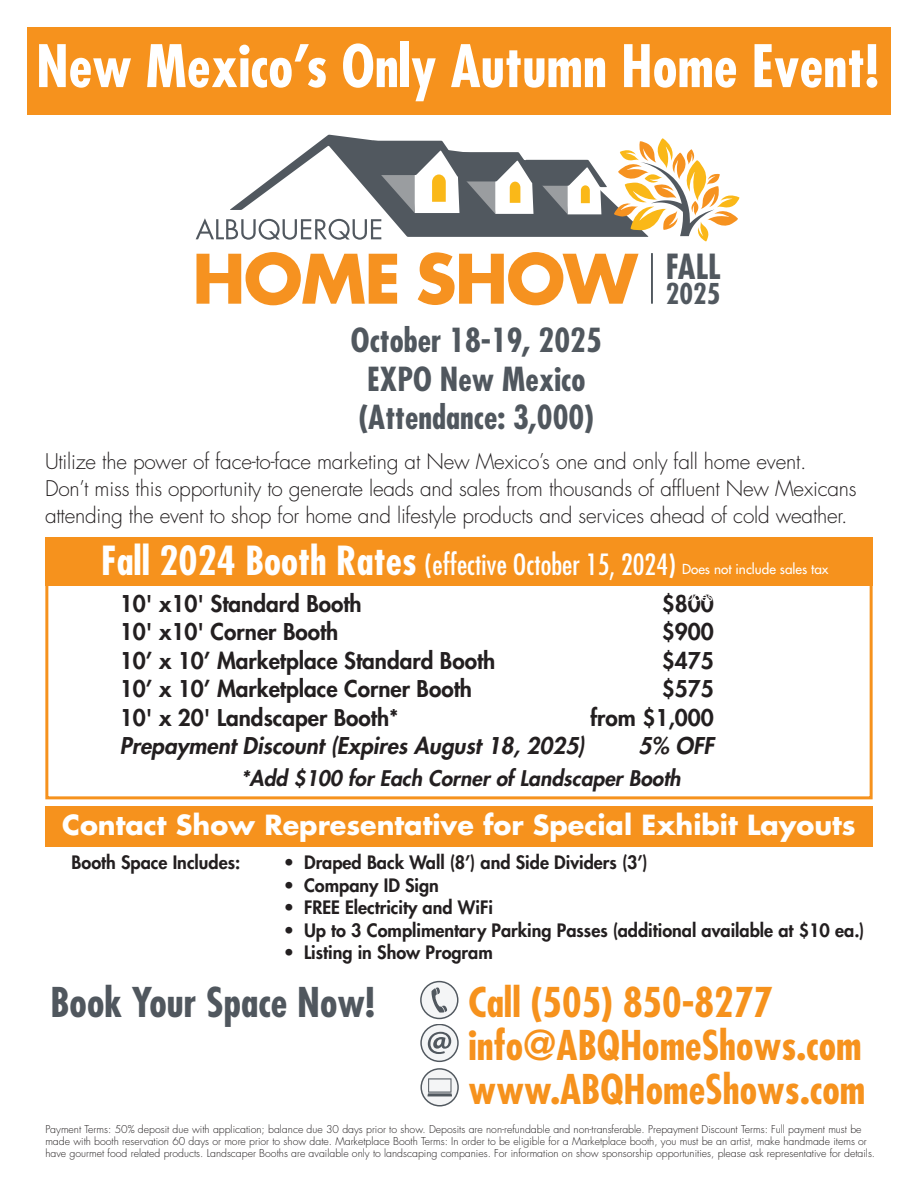
<style>
.page{position:relative;width:918px;height:1188px;background:#fff}
.page>*{position:absolute;margin:0;border:0;box-sizing:border-box;transform-origin:0 0}
.t1{font:700 condensed 57px "Futura";color:#fff}
.t2{font:700 condensed 39.9px/43.3px "Futura";color:#f6921d}
.t3{font:700 condensed 39.9px "Futura";color:#50575e}
.t4{font:700 condensed 33.75px "Futura";color:#51585f}
.t5{font:700 condensed 32.25px/38.7px "Futura";color:#50575e}
.t6{font:condensed 28.5px "Futura";color:#fff}
.t7{font:700 condensed 27.9px "Futura";color:#51585f}
.t8{font:700 27px "Futura";color:#fff}
.t9{font:800 22.5px "Futura";color:#231f20}
.t10{font:italic 800 22.5px "Futura";color:#231f20}
.t11{font:300 21px/27px "Futura";letter-spacing:-.01em;color:#231f20}
.t12{font:italic 800 21px "Futura";color:#231f20}
.t13{font:800 18px "Futura";color:#231f20}
.t14{font:13.5px "Futura";color:#fff}
.t15{font:300 10.5px/12px "Futura";color:#231f20}
.s1{font-weight:700;font-size:39px}
</style>
<div class="page">
<div style="left:45px;top:550px;width:828px;height:249px;background:#fff;border:3px solid #f6921d"></div>
<div style="left:27px;top:27px;width:864px;height:87px;background:#f6921d"></div>
<div style="left:421px;top:982px;width:37px;height:36px;background:#f4f5f6;border-radius:50%"></div>
<div style="left:420px;top:981px;width:38px;height:38px;border:1px solid #51585f;border-radius:50%"></div>
<svg style="left:431px;top:987px;width:16px;height:26px"></svg>
<svg style="left:421px;top:1024px;width:37px;height:37px"></svg>
<div style="left:420px;top:1024px;width:39px;height:38px;border:1px solid #51585f;border-radius:50%"></div>
<svg style="left:428px;top:1032px;width:23px;height:22px"></svg>
<svg style="left:421px;top:1069px;width:37px;height:37px"></svg>
<div style="left:420px;top:1068px;width:39px;height:39px;border:1px solid #51585f;border-radius:50%"></div>
<svg style="left:428px;top:1078px;width:24px;height:18px"></svg>
<div style="left:45px;top:537px;width:828px;height:48px;background:#f6921d"></div>
<svg style="left:196px;top:135px;width:543px;height:107px"></svg>
<svg style="left:197px;top:252px;width:200px;height:53px"></svg>
<svg style="left:418px;top:252px;width:221px;height:53px"></svg>
<hr style="left:651px;top:253px;width:2px;height:51px;background:#51585f">
<div style="left:45px;top:807px;width:828px;height:40px;background:#f6921d"></div>
<h1 class="t1" style="left:36px;top:31px;width:844px">New Mexico’s Only Autumn Home Event!</h1>
<h3 class="t5" style="left:351px;top:321px;width:252px">October 18-19, 2025<br>EXPO New Mexico (Attendance: 3,000)</h3>
<h3 class="t4" style="left:666px;top:245px;width:56px">FALL</h3>
<h3 class="t7" style="left:666px;top:276px;width:56px">2025</h3>
<p class="t11" style="left:45px;top:448px;width:813px">Utilize the power of face-to-face marketing at New Mexico’s one and only fall home event.<br>Don’t miss this opportunity to generate leads and sales from thousands of affluent New Mexicans attending the event to shop for home and lifestyle products and services ahead of cold weather.</p>
<h3 class="t6" style="left:101px;top:547px;width:576px"><span class="s1">Fall 2024 Booth Rates</span> (effective October 15, 2024)</h3>
<p class="t14" style="left:682px;top:560px;width:148px">Does not include sales tax</p>
<h3 class="t9" style="left:120px;top:589px;width:243px">10' x10' Standard Booth</h3>
<h3 class="t9" style="left:662px;top:589px;width:54px">$800</h3>
<h3 class="t9" style="left:120px;top:618px;width:220px">10' x10' Corner Booth</h3>
<h3 class="t9" style="left:662px;top:618px;width:54px">$900</h3>
<h3 class="t9" style="left:120px;top:646px;width:377px">10’ x 10’ Marketplace Standard Booth</h3>
<h3 class="t9" style="left:662px;top:646px;width:54px">$475</h3>
<h3 class="t9" style="left:120px;top:675px;width:354px">10’ x 10’ Marketplace Corner Booth</h3>
<h3 class="t9" style="left:662px;top:675px;width:54px">$575</h3>
<h3 class="t9" style="left:120px;top:703px;width:280px">10' x 20' Landscaper Booth*</h3>
<h3 class="t9" style="left:590px;top:703px;width:125px">from $1,000</h3>
<h3 class="t10" style="left:120px;top:732px;width:466px">Prepayment Discount (Expires August 18, 2025)</h3>
<h3 class="t10" style="left:639px;top:732px;width:77px">5% OFF</h3>
<h3 class="t12" style="left:241px;top:765px;width:441px">*Add $100 for Each Corner of Landscaper Booth</h3>
<h3 class="t8" style="left:62px;top:807px;width:795px">Contact Show Representative for Special Exhibit Layouts</h3>
<h3 class="t13" style="left:72px;top:851px;width:170px">Booth Space Includes:</h3>
<h3 class="t13" style="left:284px;top:851px;width:365px">• Draped Back Wall (8’) and Side Dividers (3’)</h3>
<h3 class="t13" style="left:284px;top:874px;width:157px">• Company ID Sign</h3>
<h3 class="t13" style="left:284px;top:896px;width:211px">• FREE Electricity and WiFi</h3>
<h3 class="t13" style="left:284px;top:919px;width:582px">• Up to 3 Complimentary Parking Passes (additional available at $10 ea.)</h3>
<h3 class="t13" style="left:284px;top:941px;width:211px">• Listing in Show Program</h3>
<h2 class="t3" style="left:51px;top:978px;width:326px">Book Your Space Now!</h2>
<h2 class="t2" style="left:469px;top:981px;width:398px">Call (505) 850-8277 info@ABQHomeShows.com www.ABQHomeShows.com</h2>
<p class="t15" style="left:45px;top:1123px;width:831px">Payment Terms: 50% deposit due with application; balance due 30 days prior to show. Deposits are non-refundable and non-transferable. Prepayment Discount Terms: Full payment must be made with booth reservation 60 days or more prior to show date. Marketplace Booth Terms: In order to be eligible for a Marketplace booth, you must be an artist, make handmade items or have gourmet food related products. Landscaper Booths are available only to landscaping companies. For information on show sponsorship opportunities, please ask representative for details.</p>
</div>
